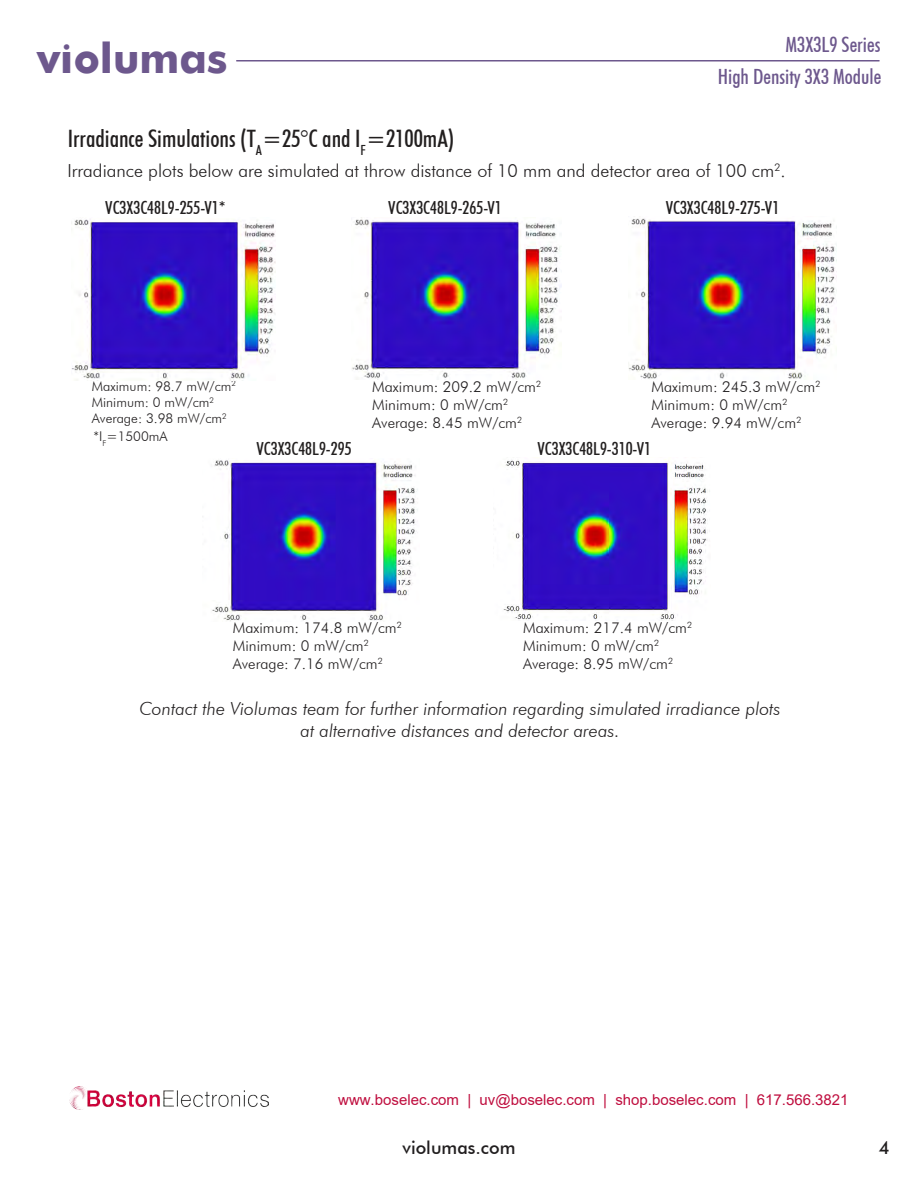
<style>
.page{position:relative;width:918px;height:1188px;background:#fff}
.page>*{position:absolute;margin:0;border:0;box-sizing:border-box;transform-origin:0 0}
.t1{font:700 42px "Futura";color:#6d588d}
.t2{font:500 condensed 24px "Futura BT";color:#221f1f}
.t3{font:500 condensed 21px "Futura BT";color:#6d588d}
.t4{font:italic 300 18px/21.6px "Futura BT";color:#211e1f;text-align:center}
.t5{font:500 condensed 18px "Futura BT";color:#221f1f}
.t6{font:300 18px "Futura BT";color:#211e1f}
.t7{font:500 18px "Futura BT";color:#211e1f}
.t8{font:300 15px/18px "Futura BT";color:#211e1f}
.t9{font:15px "Arial";color:#bf0d3e}
.t10{font:300 13.5px/16.2px "Futura BT";color:#211e1f}
</style>
<div class="page">
<img style="left:352px;top:217px;width:209px;height:163px">
<hr style="left:236px;top:60px;width:644px;height:2px;background:#6d588d">
<img style="left:503px;top:460px;width:207px;height:161px">
<img style="left:212px;top:460px;width:206px;height:162px">
<img style="left:629px;top:218px;width:208px;height:161px">
<img style="left:71px;top:219px;width:204px;height:162px">
<img style="left:70px;top:1087px;width:198px;height:22px">
<h1 class="t1" style="left:37px;top:28px;width:192px">violumas</h1>
<h3 class="t3" style="left:786px;top:32px;width:96px">M3X3L9 Series</h3>
<h3 class="t3" style="left:718px;top:64px;width:165px">High Density 3X3 Module</h3>
<h2 class="t2" style="left:68px;top:124px;width:388px">Irradiance Simulations (T<sub>A</sub>=25°C and I<sub>F</sub>=2100mA)</h2>
<p class="t6" style="left:68px;top:160px;width:720px">Irradiance plots below are simulated at throw distance of 10 mm and detector area of 100 cm<sup>2</sup>.</p>
<p class="t5" style="left:105px;top:197px;width:122px">VC3X3C48L9-255-V1*</p>
<p class="t5" style="left:388px;top:197px;width:115px">VC3X3C48L9-265-V1</p>
<p class="t5" style="left:666px;top:197px;width:115px">VC3X3C48L9-275-V1</p>
<p class="t10" style="left:92px;top:378px;width:146px">Maximum: 98.7 mW/cm<sup>2<br></sup>Minimum: 0 mW/cm<sup>2<br></sup>Average: 3.98 mW/cm<sup>2</sup></p>
<p class="t8" style="left:372px;top:378px;width:170px">Maximum: 209.2 mW/cm<sup>2<br></sup>Minimum: 0 mW/cm<sup>2<br></sup>Average: 8.45 mW/cm<sup>2</sup></p>
<p class="t8" style="left:652px;top:378px;width:170px">Maximum: 245.3 mW/cm<sup>2<br></sup>Minimum: 0 mW/cm<sup>2<br></sup>Average: 9.94 mW/cm<sup>2</sup></p>
<p class="t10" style="left:94px;top:428px;width:75px">*I<sub>F</sub>=1500mA</p>
<p class="t5" style="left:256px;top:438px;width:97px">VC3X3C48L9-295</p>
<p class="t5" style="left:537px;top:438px;width:115px">VC3X3C48L9-310-V1</p>
<p class="t8" style="left:233px;top:618px;width:170px">Maximum: 174.8 mW/cm<sup>2<br></sup>Minimum: 0 mW/cm<sup>2<br></sup>Average: 7.16 mW/cm<sup>2</sup></p>
<p class="t8" style="left:523px;top:618px;width:170px">Maximum: 217.4 mW/cm<sup>2<br></sup>Minimum: 0 mW/cm<sup>2<br></sup>Average: 8.95 mW/cm<sup>2</sup></p>
<p class="t4" style="left:139px;top:698px;width:643px">Contact the Violumas team for further information regarding simulated irradiance plots at alternative distances and detector areas.</p>
<p class="t9" style="left:338px;top:1089px;width:512px">www.boselec.com | uv@boselec.com | shop.boselec.com | 617.566.3821</p>
<p class="t7" style="left:403px;top:1137px;width:114px">violumas.com</p>
<p class="t7" style="left:879px;top:1137px;width:12px">4</p>
</div>
